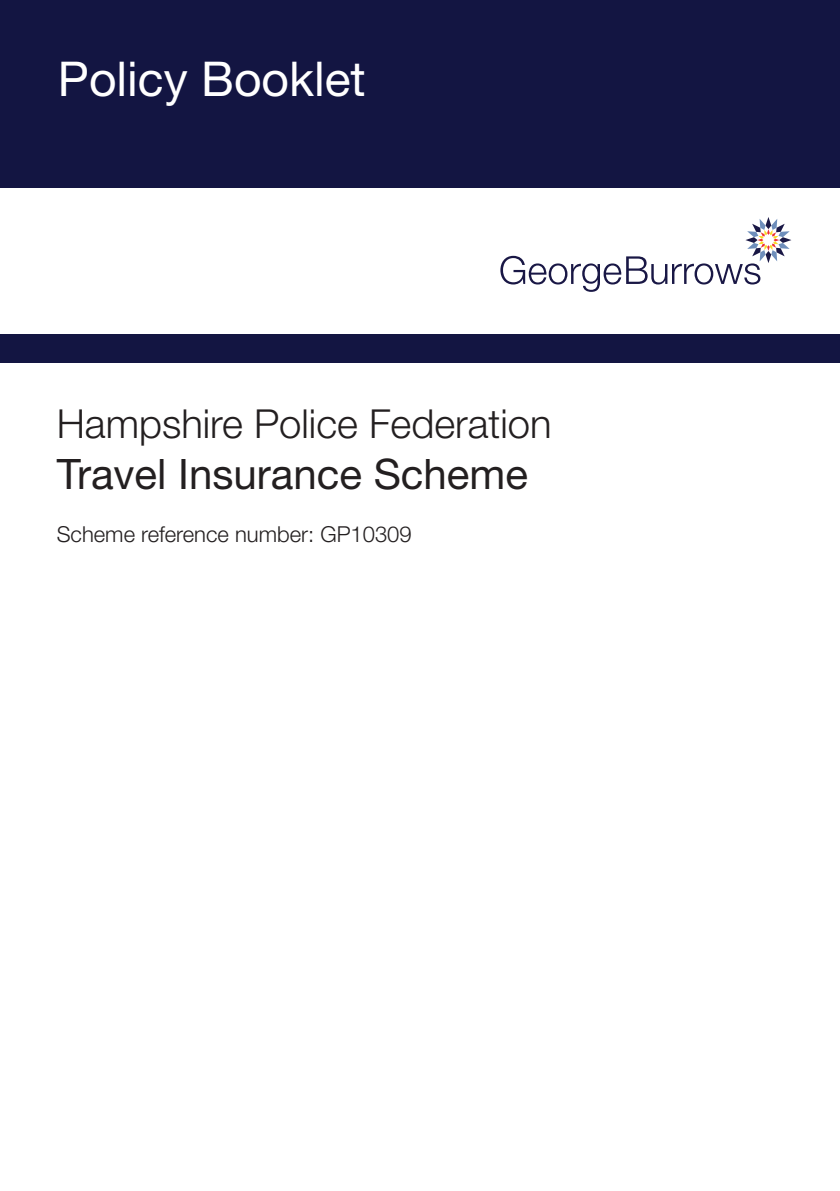
<style>
.page{position:relative;width:840px;height:1191px;background:#fff}
.page>*{position:absolute;margin:0;border:0;box-sizing:border-box;transform-origin:0 0}
.Body_Text{font:48px "Helvetica Neue LT Std";color:#fff}
.Body_Text-2{font:42px "Helvetica Neue LT Std";color:#231f20}
.Body_Text-3{font:300 40px "Helvetica Neue LT Std";color:#231f20}
.Body_Text-4{font:300 22px "Helvetica Neue LT Std";color:#231f20}
</style>
<div class="page">
<div style="left:0;top:0;width:839px;height:187px;background:#131542"></div>
<div style="left:0;top:334px;width:839px;height:29px;background:#131542"></div>
<svg style="left:500px;top:217px;width:291px;height:75px"></svg>
<p class="Body_Text" style="left:58px;top:50px;width:309px">Policy Booklet</p>
<p class="Body_Text-3" style="left:57px;top:399px;width:496px">Hampshire Police Federation</p>
<p class="Body_Text-2" style="left:57px;top:449px;width:472px">Travel Insurance Scheme</p>
<p class="Body_Text-4" style="left:57px;top:520px;width:356px">Scheme reference number: GP10309</p>
</div>
